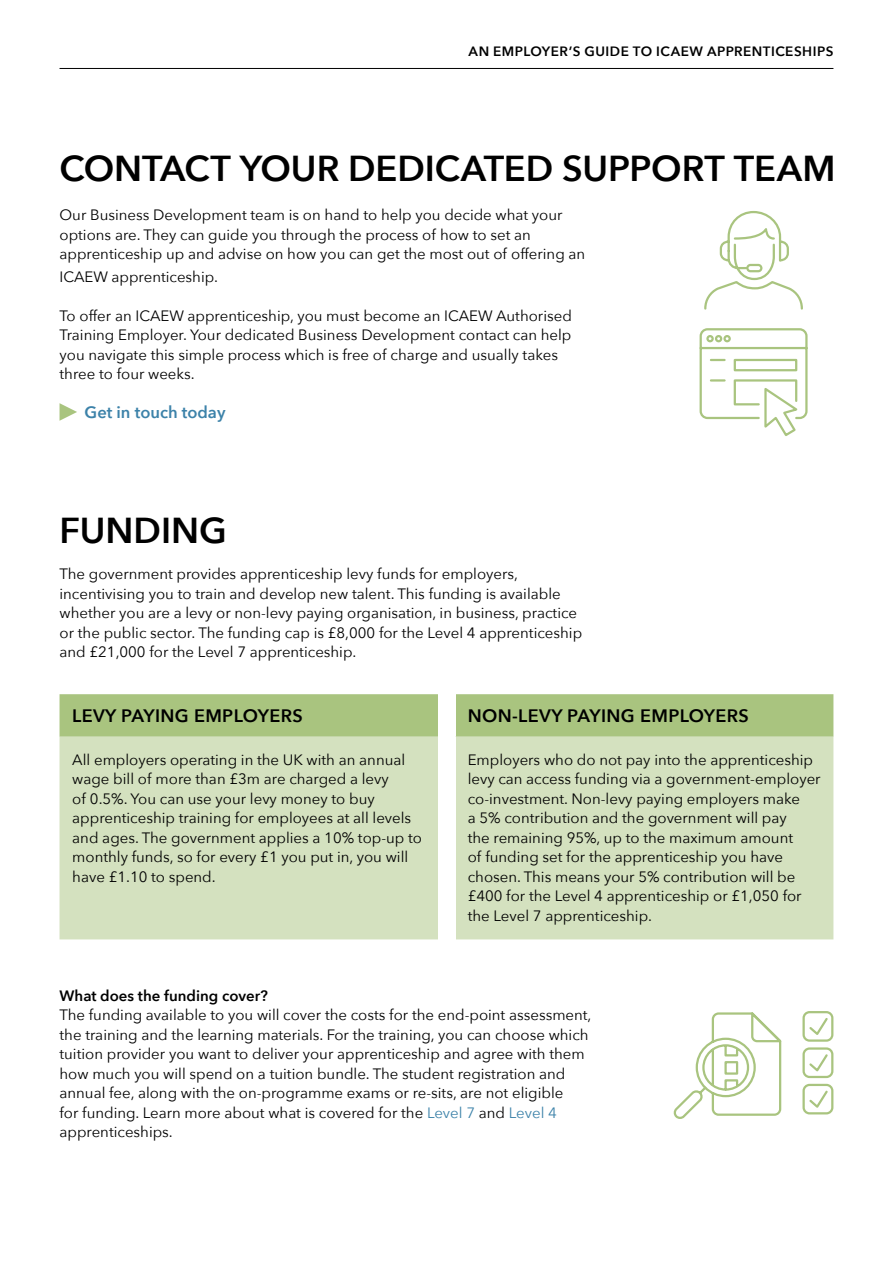
<style>
.page{position:relative;width:893px;height:1263px;background:#fff}
.page>*{position:absolute;margin:0;border:0;box-sizing:border-box;transform-origin:0 0}
.t1{font:600 36px "Avenir Next";letter-spacing:-.005em;color:#000}
.t2{font:600 18px "Avenir Next";letter-spacing:.02em;color:#000}
.t3{font:600 16.5px "Avenir Next";color:#3c82a9}
.t4{font:15px/19.5px "Avenir Next";color:#000}
.t5{font:600 15px "Avenir Next";color:#000}
.t6{font:600 13.5px "Avenir Next";letter-spacing:.035em;color:#000}
.s1{color:#3c82a9}
</style>
<div class="page">
<svg style="left:60px;top:403px;width:17px;height:18px"></svg>
<svg style="left:699px;top:328px;width:109px;height:108px"></svg>
<svg style="left:704px;top:211px;width:99px;height:99px"></svg>
<div style="left:60px;top:694px;width:773px;height:43px;background:#a9c47f"></div>
<div style="left:438px;top:694px;width:17px;height:43px;background:#fff"></div>
<div style="left:60px;top:737px;width:773px;height:202px;background:#d4e1bf"></div>
<div style="left:438px;top:737px;width:17px;height:202px;background:#fff"></div>
<svg style="left:673px;top:1011px;width:161px;height:108px"></svg>
<hr style="left:60px;top:68px;width:773px;height:1px;background:#000">
<p class="t6" style="left:469px;top:40px;width:366px">AN EMPLOYER’S GUIDE TO ICAEW APPRENTICESHIPS</p>
<h1 class="t1" style="left:60px;top:137px;width:777px">CONTACT YOUR DEDICATED SUPPORT TEAM</h1>
<p class="t4" style="left:60px;top:205px;width:527px">Our Business Development team is on hand to help you decide what your options are. They can guide you through the process of how to set an apprenticeship up and advise on how you can get the most out of offering an</p>
<p class="t4" style="left:60px;top:266px;width:160px">ICAEW apprenticeship.</p>
<p class="t4" style="left:60px;top:305px;width:514px">To offer an ICAEW apprenticeship, you must become an ICAEW Authorised Training Employer. Your dedicated Business Development contact can help you navigate this simple process which is free of charge and usually takes three to four weeks.</p>
<p class="t3" style="left:85px;top:398px;width:142px">Get in touch today</p>
<h1 class="t1" style="left:60px;top:500px;width:169px">FUNDING</h1>
<p class="t4" style="left:60px;top:563px;width:524px">The government provides apprenticeship levy funds for employers, incentivising you to train and develop new talent. This funding is available whether you are a levy or non-levy paying organisation, in business, practice or the public sector. The funding cap is £8,000 for the Level 4 apprenticeship and £21,000 for the Level 7 apprenticeship.</p>
<p class="t2" style="left:72px;top:701px;width:232px">LEVY PAYING EMPLOYERS</p>
<p class="t2" style="left:468px;top:701px;width:282px">NON-LEVY PAYING EMPLOYERS</p>
<p class="t4" style="left:72px;top:749px;width:351px">All employers operating in the UK with an annual wage bill of more than £3m are charged a levy<br>of 0.5%. You can use your levy money to buy apprenticeship training for employees at all levels and ages. The government applies a 10% top-up to monthly funds, so for every £1 you put in, you will have £1.10 to spend.</p>
<p class="t4" style="left:468px;top:749px;width:354px">Employers who do not pay into the apprenticeship levy can access funding via a government-employer co-investment. Non-levy paying employers make<br>a 5% contribution and the government will pay<br>the remaining 95%, up to the maximum amount<br>of funding set for the apprenticeship you have chosen. This means your 5% contribution will be £400 for the Level 4 apprenticeship or £1,050 for the Level 7 apprenticeship.</p>
<p class="t5" style="left:60px;top:982px;width:210px">What does the funding cover?</p>
<p class="t4" style="left:60px;top:1004px;width:533px">The funding available to you will cover the costs for the end-point assessment, the training and the learning materials. For the training, you can choose which tuition provider you want to deliver your apprenticeship and agree with them how much you will spend on a tuition bundle. The student registration and annual fee, along with the on-programme exams or re-sits, are not eligible<br>for funding. Learn more about what is covered for the <span class="s1">Level 7</span> and <span class="s1">Level 4 </span>apprenticeships.</p>
</div>
